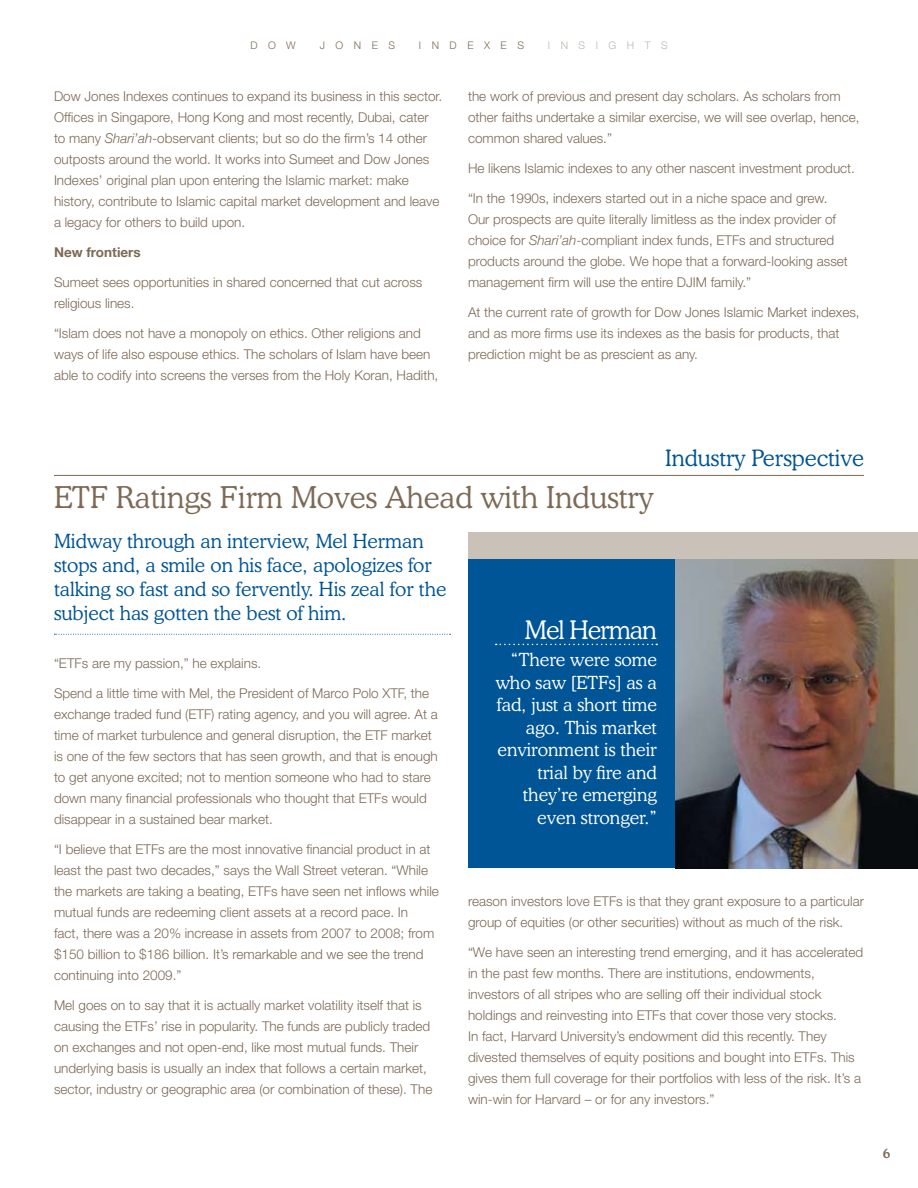
<style>
.page{position:relative;width:918px;height:1188px;background:#fff}
.page>*{position:absolute;margin:0;border:0;box-sizing:border-box;transform-origin:0 0}
.t1{font:300 30px "Dow Jones Cooper";color:#7d6a55}
.t2{font:300 25.5px "Dow Jones Cooper";letter-spacing:-.04em;color:#fff}
.t3{font:300 22.5px "Dow Jones Cooper";color:#005596}
.t4{font:300 19.5px/24px "Dow Jones Cooper";color:#005596}
.t5{font:300 18px/22.5px "Dow Jones Cooper";color:#fff;text-align:right}
.t6{font:300 13.5px/21px "Helvetica Neue";color:#7d6a55}
.t7{font:700 13.5px "Helvetica Neue";color:#7d6a55}
.t8{font:500 13.5px "Dow Jones Cooper";color:#7d6a55}
.t9{font:300 10.5px "Helvetica Neue";letter-spacing:1em;color:#7d6a55}
.t10{font:300 10.5px "Helvetica Neue";letter-spacing:1em;color:#bfb6ac}
.s1{font-style:italic}
</style>
<div class="page">
<svg style="left:54px;top:634px;width:397px;height:1px"></svg>
<hr style="left:54px;top:475px;width:810px;height:1px;background:#7d6a55">
<div style="left:468px;top:532px;width:450px;height:336px;background:#005596"></div>
<svg style="left:496px;top:644px;width:161px;height:1px"></svg>
<img style="left:675px;top:560px;width:243px;height:308px">
<div style="left:468px;top:532px;width:450px;height:28px;background:#cac2b8"></div>
<p class="t9" style="left:250px;top:39px;width:47px">Dow</p>
<p class="t9" style="left:320px;top:39px;width:77px">Jones</p>
<p class="t9" style="left:419px;top:39px;width:107px">Ind exes</p>
<p class="t10" style="left:548px;top:39px;width:121px">Insi ghts</p>
<p class="t6" style="left:54px;top:85px;width:390px">Dow Jones Indexes continues to expand its business in this sector.<br>Offices in Singapore, Hong Kong and most recently, Dubai, cater to many <span class="s1">Shari’ah</span>-observant clients; but so do the firm’s 14 other outposts around the world. It works into Sumeet and Dow Jones Indexes’ original plan upon entering the Islamic market: make history, contribute to Islamic capital market development and leave a legacy for others to build upon.</p>
<p class="t7" style="left:54px;top:243px;width:88px">New frontiers</p>
<p class="t6" style="left:54px;top:271px;width:370px">Sumeet sees opportunities in shared concerned that cut across religious lines.</p>
<p class="t6" style="left:54px;top:322px;width:386px">“Islam does not have a monopoly on ethics. Other religions and ways of life also espouse ethics. The scholars of Islam have been able to codify into screens the verses from the Holy Koran, Hadith,</p>
<p class="t6" style="left:468px;top:85px;width:393px">the work of previous and present day scholars. As scholars from other faiths undertake a similar exercise, we will see overlap, hence, common shared values.”</p>
<p class="t6" style="left:468px;top:157px;width:389px">He likens Islamic indexes to any other nascent investment product.</p>
<p class="t6" style="left:468px;top:187px;width:381px">“In the 1990s, indexers started out in a niche space and grew.<br>Our prospects are quite literally limitless as the index provider of choice for <span class="s1">Shari’ah</span>-compliant index funds, ETFs and structured products around the globe. We hope that a forward-looking asset management firm will use the entire DJIM family.”</p>
<p class="t6" style="left:468px;top:301px;width:393px">At the current rate of growth for Dow Jones Islamic Market indexes, and as more firms use its indexes as the basis for products, that prediction might be as prescient as any.</p>
<p class="t1" style="left:54px;top:477px;width:601px">ETF Ratings Firm Moves Ahead with Industry</p>
<p class="t3" style="left:665px;top:443px;width:200px">Industry Perspective</p>
<p class="t4" style="left:54px;top:529px;width:394px">Midway through an interview, Mel Herman stops and, a smile on his face, apologizes for talking so fast and so fervently. His zeal for the subject has gotten the best of him.</p>
<p class="t6" style="left:54px;top:653px;width:209px">“ETFs are my passion,” he explains.</p>
<p class="t6" style="left:54px;top:683px;width:385px">Spend a little time with Mel, the President of Marco Polo XTF, the exchange traded fund (ETF) rating agency, and you will agree. At a time of market turbulence and general disruption, the ETF market is one of the few sectors that has seen growth, and that is enough to get anyone excited; not to mention someone who had to stare down many financial professionals who thought that ETFs would disappear in a sustained bear market.</p>
<p class="t6" style="left:54px;top:839px;width:386px">“I believe that ETFs are the most innovative financial product in at least the past two decades,” says the Wall Street veteran. “While the markets are taking a beating, ETFs have seen net inflows while mutual funds are redeeming client assets at a record pace. In<br>fact, there was a 20% increase in assets from 2007 to 2008; from $150 billion to $186 billion. It’s remarkable and we see the trend continuing into 2009.”</p>
<p class="t6" style="left:54px;top:995px;width:380px">Mel goes on to say that it is actually market volatility itself that is causing the ETFs’ rise in popularity. The funds are publicly traded on exchanges and not open-end, like most mutual funds. Their underlying basis is usually an index that follows a certain market, sector, industry or geographic area (or combination of these). The</p>
<p class="t2" style="left:525px;top:613px;width:134px">Mel Herman</p>
<p class="t5" style="left:496px;top:648px;width:163px">“There were some who saw [ETFs] as a fad, just a short time ago. This market environment is their trial by fire and they’re emerging even stronger.”</p>
<p class="t6" style="left:468px;top:891px;width:397px">reason investors love ETFs is that they grant exposure to a particular group of equities (or other securities) without as much of the risk.</p>
<p class="t6" style="left:468px;top:942px;width:397px">“We have seen an interesting trend emerging, and it has accelerated in the past few months. There are institutions, endowments, investors of all stripes who are selling off their individual stock holdings and reinvesting into ETFs that cover those very stocks.<br>In fact, Harvard University’s endowment did this recently. They divested themselves of equity positions and bought into ETFs. This gives them full coverage for their portfolios with less of the risk. It’s a win-win for Harvard – or for any investors.”</p>
<p class="t8" style="left:883px;top:1144px;width:9px">6</p>
</div>
